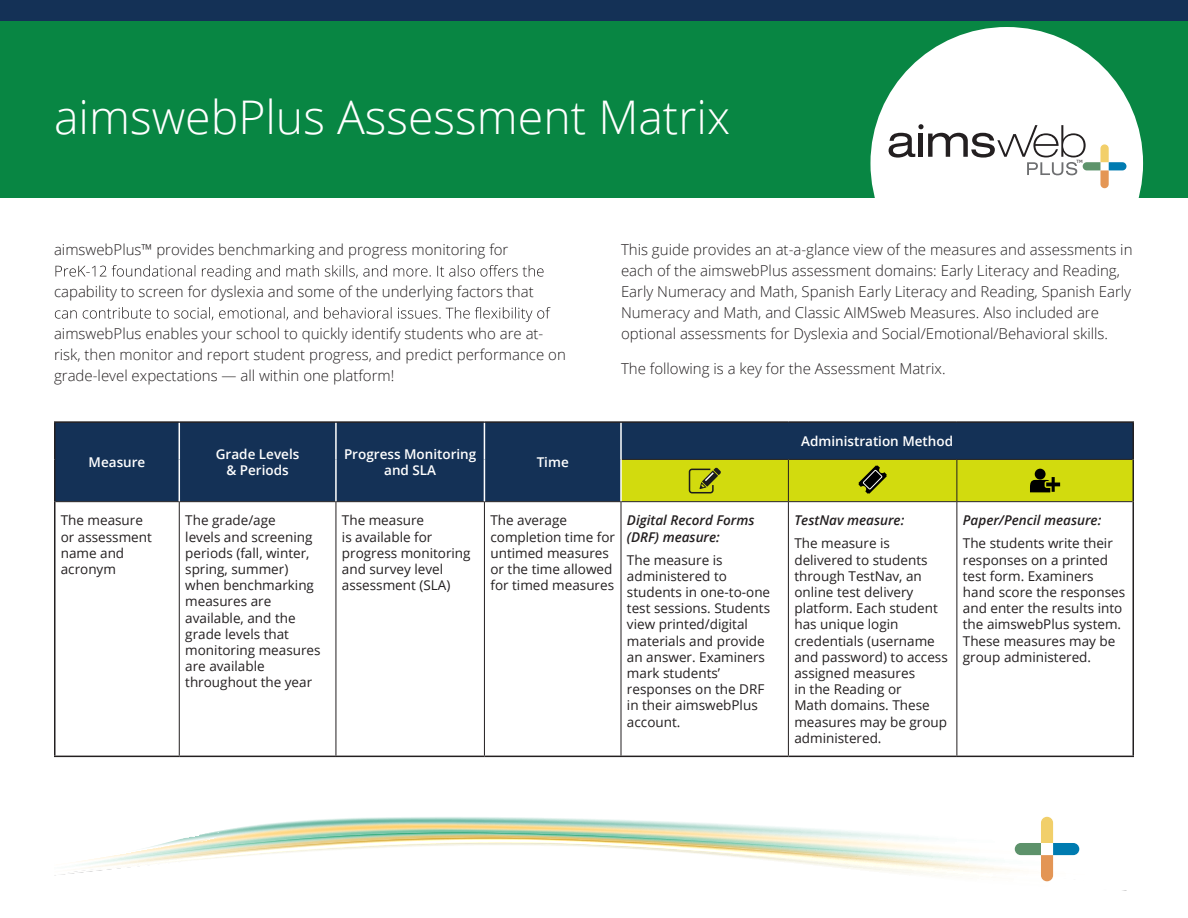
<style>
.page{position:relative;width:1188px;height:918px;background:#fff}
.page>*{position:absolute;margin:0;border:0;box-sizing:border-box;transform-origin:0 0}
.t1{font:300 46.35px "Open Sans";color:#fff}
.t2{font:300 15px/21px "Open Sans";color:#231f20}
.t3{font:13.5px/16.2px "Open Sans";color:#231f20}
.t4{font:600 13.5px/16.2px "Open Sans";color:#fff;text-align:center}
.t5{font:italic 600 13.5px/16.2px "Open Sans";color:#231f20}
.t6{font:4.35px "Verdana";color:#231f20}
</style>
<div class="page">
<div style="left:0;top:16px;width:1188px;height:182px;background:#088643"></div>
<div style="left:870px;top:27px;width:273px;height:273px;background:#fff;border-radius:50%"></div>
<svg style="left:889px;top:124px;width:237px;height:64px"></svg>
<div style="left:56px;top:423px;width:1076px;height:78px;background:#143156"></div>
<svg style="left:56px;top:502px;width:1076px;height:254px"></svg>
<hr style="left:54px;top:421px;width:125px;height:2px;background:#231f20">
<hr style="left:54px;top:423px;width:2px;height:36px;background:#231f20">
<hr style="left:179px;top:421px;width:157px;height:2px;background:#231f20">
<hr style="left:336px;top:421px;width:148px;height:2px;background:#231f20">
<hr style="left:484px;top:421px;width:137px;height:2px;background:#231f20">
<hr style="left:621px;top:421px;width:167px;height:2px;background:#231f20">
<hr style="left:788px;top:421px;width:169px;height:2px;background:#231f20">
<hr style="left:957px;top:421px;width:177px;height:2px;background:#231f20">
<hr style="left:1132px;top:423px;width:2px;height:36px;background:#231f20">
<hr style="left:54px;top:459px;width:2px;height:43px;background:#231f20">
<hr style="left:1132px;top:459px;width:2px;height:43px;background:#231f20">
<hr style="left:54px;top:502px;width:2px;height:254px;background:#231f20">
<hr style="left:1132px;top:502px;width:2px;height:254px;background:#231f20">
<hr style="left:54px;top:756px;width:125px;height:1px;background:#231f20">
<hr style="left:179px;top:756px;width:157px;height:1px;background:#231f20">
<hr style="left:336px;top:756px;width:148px;height:1px;background:#231f20">
<hr style="left:484px;top:756px;width:137px;height:1px;background:#231f20">
<hr style="left:621px;top:756px;width:167px;height:1px;background:#231f20">
<hr style="left:788px;top:756px;width:169px;height:1px;background:#231f20">
<hr style="left:957px;top:756px;width:177px;height:1px;background:#231f20">
<hr style="left:179px;top:502px;width:1px;height:254px;background:#231f20">
<hr style="left:336px;top:502px;width:1px;height:254px;background:#231f20">
<hr style="left:484px;top:502px;width:1px;height:254px;background:#231f20">
<hr style="left:621px;top:502px;width:1px;height:254px;background:#231f20">
<hr style="left:788px;top:502px;width:1px;height:254px;background:#231f20">
<hr style="left:957px;top:502px;width:1px;height:254px;background:#231f20">
<hr style="left:56px;top:501px;width:123px;height:1px;background:#231f20">
<hr style="left:179px;top:501px;width:157px;height:1px;background:#231f20">
<hr style="left:336px;top:501px;width:148px;height:1px;background:#231f20">
<hr style="left:484px;top:501px;width:137px;height:1px;background:#231f20">
<hr style="left:179px;top:423px;width:1px;height:36px;background:#fff">
<hr style="left:335px;top:423px;width:2px;height:36px;background:#fff">
<hr style="left:484px;top:423px;width:1px;height:36px;background:#fff">
<hr style="left:179px;top:459px;width:1px;height:42px;background:#fff">
<hr style="left:335px;top:459px;width:2px;height:42px;background:#fff">
<hr style="left:484px;top:459px;width:1px;height:42px;background:#fff">
<hr style="left:620px;top:459px;width:2px;height:42px;background:#fff">
<hr style="left:620px;top:423px;width:2px;height:36px;background:#fff">
<svg style="left:621px;top:459px;width:512px;height:43px;background:#c1c910"></svg>
<div style="left:0;top:0;width:1188px;height:21px;background:#143156"></div>
<svg style="left:54px;top:817px;width:1026px;height:64px"></svg>
<svg style="left:56px;top:265px;width:488px;height:15px"></svg>
<svg style="left:55px;top:307px;width:496px;height:15px"></svg>
<h1 class="t1" style="left:54px;top:86px;width:678px">aimswebPlus Assessment Matrix</h1>
<p class="t6" style="left:1076px;top:159px;width:8px">TM</p>
<p class="t2" style="left:54px;top:239px;width:456px">aimswebPlus™ provides benchmarking and progress monitoring for</p>
<p class="t2" style="left:54px;top:281px;width:481px">capability to screen for dyslexia and some of the underlying factors that</p>
<p class="t2" style="left:54px;top:323px;width:513px">aimswebPlus enables your school to quickly identify students who are at&shy;risk, then monitor and report student progress, and predict performance on grade-level expectations — all within one platform!</p>
<p class="t4" style="left:89px;top:454px;width:58px">Measure</p>
<p class="t4" style="left:216px;top:446px;width:85px">Grade Levels &amp; Periods</p>
<p class="t4" style="left:344px;top:446px;width:134px">Progress Monitoring and SLA</p>
<p class="t4" style="left:537px;top:454px;width:34px">Time</p>
<p class="t2" style="left:621px;top:239px;width:513px">This guide provides an at-a-glance view of the measures and assessments in each of the aimswebPlus assessment domains: Early Literacy and Reading, Early Numeracy and Math, Spanish Early Literacy and Reading, Spanish Early Numeracy and Math, and Classic AIMSweb Measures. Also included are optional assessments for Dyslexia and Social/Emotional/Behavioral skills.</p>
<p class="t2" style="left:621px;top:358px;width:326px">The following is a key for the Assessment Matrix.</p>
<p class="t4" style="left:801px;top:433px;width:154px">Administration Method</p>
<p class="t3" style="left:61px;top:512px;width:93px">The measure or assessment name and acronym</p>
<p class="t3" style="left:185px;top:512px;width:137px">The grade/age<br>levels and screening periods (fall, winter, spring, summer) when benchmarking measures are available, and the grade levels that monitoring measures are available throughout the year</p>
<p class="t3" style="left:342px;top:512px;width:130px">The measure<br>is available for progress monitoring and survey level assessment (SLA)</p>
<p class="t3" style="left:490px;top:512px;width:126px">The average completion time for untimed measures or the time allowed for timed measures</p>
<p class="t5" style="left:627px;top:512px;width:129px">Digital Record Forms (DRF) measure:</p>
<p class="t3" style="left:627px;top:551px;width:145px">The measure is administered to students in one-to-one test sessions. Students view printed/digital materials and provide an answer. Examiners mark students’ responses on the DRF in their aimswebPlus account.</p>
<p class="t5" style="left:794px;top:512px;width:111px">TestNav measure:</p>
<p class="t3" style="left:794px;top:535px;width:155px">The measure is delivered to students through TestNav, an online test delivery platform. Each student has unique login credentials (username and password) to access assigned measures<br>in the Reading or<br>Math domains. These measures may be group administered.</p>
<p class="t5" style="left:963px;top:512px;width:140px">Paper/Pencil measure:</p>
<p class="t3" style="left:963px;top:535px;width:164px">The students write their responses on a printed test form. Examiners hand score the responses and enter the results into the aimswebPlus system.<br>These measures may be group administered.</p>
</div>
